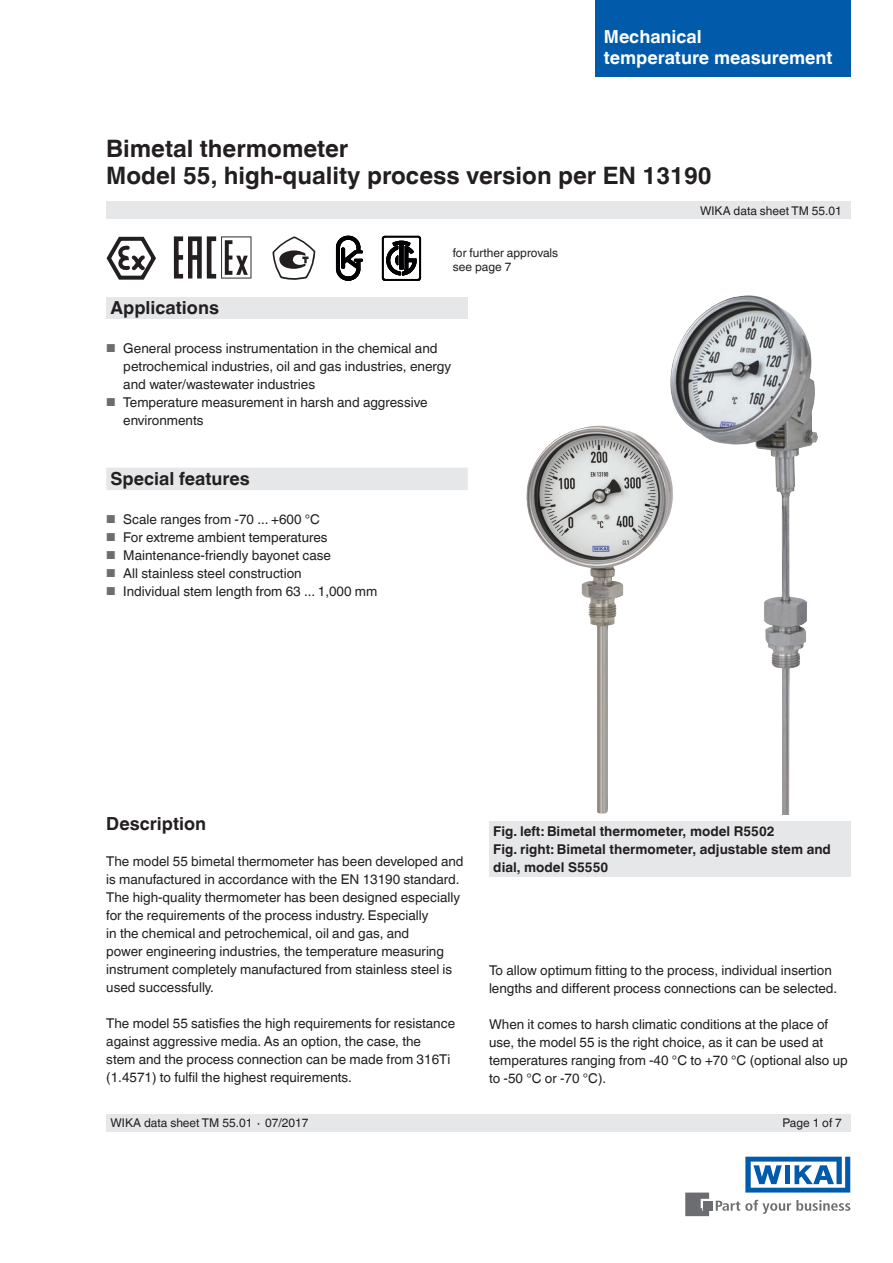
<style>
.page{position:relative;width:893px;height:1263px;background:#fff}
.page>*{position:absolute;margin:0;border:0;box-sizing:border-box;transform-origin:0 0}
.t1{font:700 24px/27px "Helvetica World";color:#231f20}
.t2{font:700 18px "Helvetica World";color:#231f20}
.t3{font:700 18px/21px "Helvetica World";color:#fff}
.t4{font:13.5px/18px "Helvetica World";color:#231f20}
.t5{font:700 13.5px/18px "Helvetica World";color:#231f20}
.t6{font:12px/13.5px "Helvetica World";color:#231f20}
.s1{font-size:11.55px;color:#6c6d70}
</style>
<div class="page">
<div style="left:106px;top:298px;width:362px;height:21px;background:#e6e7e9"></div>
<svg style="left:716px;top:1200px;width:134px;height:14px"></svg>
<div style="left:703px;top:1201px;width:9px;height:9px;background:#6c6d70"></div>
<svg style="left:685px;top:1192px;width:24px;height:24px"></svg>
<svg style="left:745px;top:1157px;width:105px;height:35px"></svg>
<div style="left:106px;top:202px;width:744px;height:17px;background:#e6e7e9"></div>
<div style="left:106px;top:1114px;width:744px;height:17px;background:#e6e7e9"></div>
<div style="left:595px;top:0;width:255px;height:77px;background:#015aaa"></div>
<img style="left:526px;top:426px;width:70px;height:139px">
<img style="left:668px;top:295px;width:150px;height:520px">
<div style="left:106px;top:468px;width:362px;height:22px;background:#e6e7e9"></div>
<div style="left:489px;top:822px;width:361px;height:55px;background:#e6e7e9"></div>
<svg style="left:106px;top:236px;width:50px;height:44px"></svg>
<svg style="left:272px;top:236px;width:43px;height:44px"></svg>
<svg style="left:174px;top:236px;width:77px;height:43px"></svg>
<svg style="left:336px;top:236px;width:27px;height:44px"></svg>
<svg style="left:382px;top:236px;width:39px;height:44px"></svg>
<h2 class="t3" style="left:604px;top:26px;width:230px">Mechanical<br>temperature measurement</h2>
<h1 class="t1" style="left:106px;top:135px;width:607px">Bimetal thermometer<br>Model 55, high-quality process version per EN 13190</h1>
<p class="t6" style="left:453px;top:246px;width:107px">for further approvals see page 7</p>
<h2 class="t2" style="left:111px;top:297px;width:110px">Applications</h2>
<p class="t4" style="left:123px;top:339px;width:329px;text-indent:-17px"><span class="s1">■</span> General process instrumentation in the chemical and petrochemical industries, oil and gas industries, energy and water/wastewater industries</p>
<p class="t4" style="left:123px;top:393px;width:306px;text-indent:-17px"><span class="s1">■</span> Temperature measurement in harsh and aggressive environments</p>
<h2 class="t2" style="left:111px;top:468px;width:141px">Special features</h2>
<p class="t4" style="left:106px;top:510px;width:215px"><span class="s1">■</span> Scale ranges from -70 ... +600 °C</p>
<p class="t4" style="left:106px;top:528px;width:223px"><span class="s1">■</span> For extreme ambient temperatures</p>
<p class="t4" style="left:106px;top:546px;width:226px"><span class="s1">■</span> Maintenance-friendly bayonet case</p>
<p class="t4" style="left:106px;top:564px;width:197px"><span class="s1">■</span> All stainless steel construction</p>
<p class="t4" style="left:106px;top:582px;width:273px"><span class="s1">■</span> Individual stem length from 63 ... 1,000 mm</p>
<p class="t6" style="left:700px;top:204px;width:143px">WIKA data sheet TM 55.01</p>
<h2 class="t2" style="left:106px;top:814px;width:101px">Description</h2>
<p class="t4" style="left:106px;top:853px;width:359px">The model 55 bimetal thermometer has been developed and is manufactured in accordance with the EN 13190 standard.<br>The high-quality thermometer has been designed especially for the requirements of the process industry. Especially<br>in the chemical and petrochemical, oil and gas, and<br>power engineering industries, the temperature measuring instrument completely manufactured from stainless steel is used successfully.</p>
<p class="t4" style="left:106px;top:1015px;width:350px">The model 55 satisfies the high requirements for resistance against aggressive media. As an option, the case, the<br>stem and the process connection can be made from 316Ti (1.4571) to fulfil the highest requirements.</p>
<p class="t5" style="left:493px;top:823px;width:339px">Fig. left: Bimetal thermometer, model R5502<br>Fig. right: Bimetal thermometer, adjustable stem and dial, model S5550</p>
<p class="t4" style="left:489px;top:961px;width:350px">To allow optimum fitting to the process, individual insertion lengths and different process connections can be selected.</p>
<p class="t4" style="left:489px;top:1015px;width:360px">When it comes to harsh climatic conditions at the place of use, the model 55 is the right choice, as it can be used at temperatures ranging from -40 °C to +70 °C (optional also up to -50 °C or -70 °C).</p>
<p class="t6" style="left:111px;top:1116px;width:200px">WIKA data sheet TM 55.01 ∙ 07/2017</p>
<p class="t6" style="left:782px;top:1116px;width:61px">Page 1 of 7</p>
</div>
